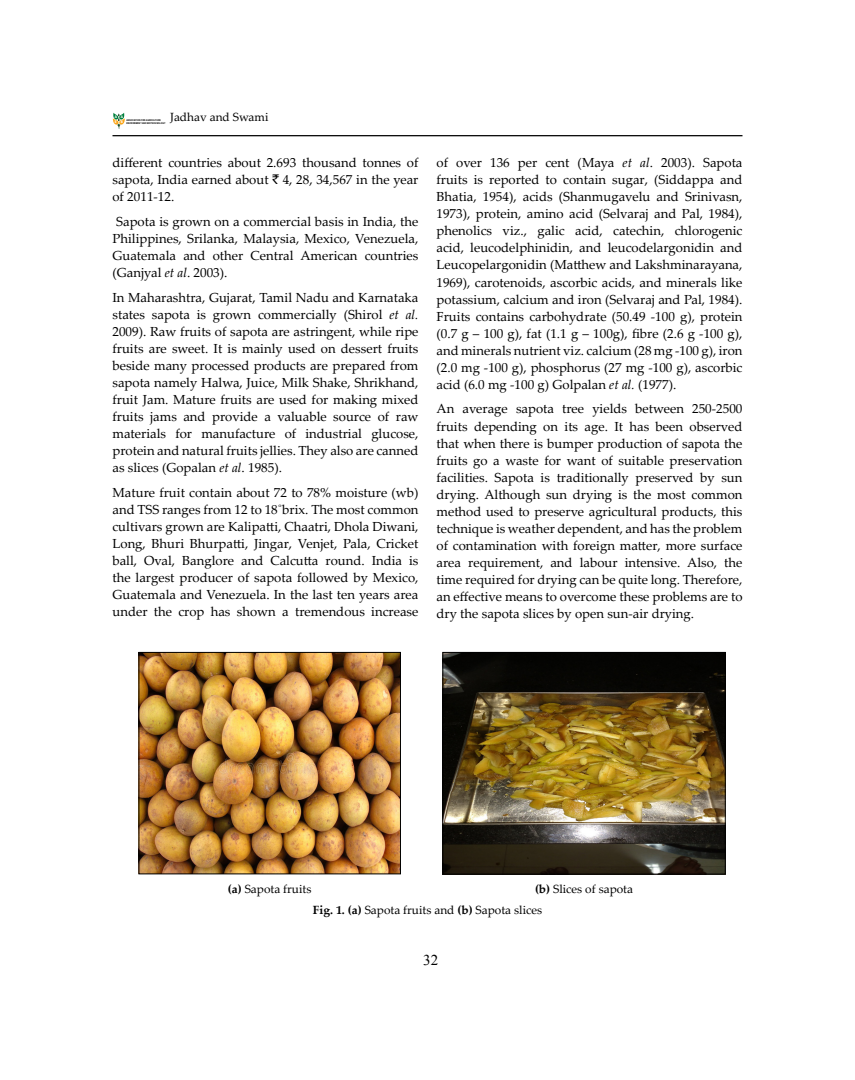
<style>
.page{position:relative;width:855px;height:1080px;background:#fff}
.page>*{position:absolute;margin:0;border:0;box-sizing:border-box;transform-origin:0 0}
.t1{font:15px "Times New Roman";color:#000}
.t2{font:13.12px/17px "Palatino Linotype";color:#000;text-align:justify}
.t3{font:11.88px/20.6px "Palatino Linotype";color:#000}
.t4{font:3.75px/5.5px "Humanist 777 BT Black Condensed B";color:#fff}
.t5{font:700 2.5px "Arial Narrow";color:#000}
.s1{font-family:"Rupee Foradian"}
.s2{font-style:italic}
.s3{font-weight:700}
</style>
<div class="page">
<hr style="left:112px;top:135px;width:630px;height:1px;background:#000">
<svg style="left:113px;top:113px;width:12px;height:16px"></svg>
<img style="left:141px;top:654px;width:258px;height:218px">
<div style="left:139px;top:652px;width:262px;height:222px;border:1px solid #000"></div>
<img style="left:445px;top:654px;width:279px;height:218px">
<div style="left:443px;top:652px;width:283px;height:222px;border:1px solid #000"></div>
<p class="t5" style="left:126px;top:118px;width:36px">ASSOCIATION FOR AGRICULTURE</p>
<p class="t3" style="left:170px;top:106px;width:100px">Jadhav and Swami</p>
<p class="t5" style="left:126px;top:121px;width:41px">ENVIRONMENT AND BIOTECHNOLOGY</p>
<p class="t4" style="left:115px;top:114px;width:10px">A A<br>E B</p>
<p class="t2" style="left:112px;top:154px;width:308px">different countries about 2.693 thousand tonnes of sapota, India earned about <span class="s1">`</span> 4, 28, 34,567 in the year of 2011-12.</p>
<p class="t2" style="left:112px;top:212px;width:307px">Sapota is grown on a commercial basis in India, the Philippines, Srilanka, Malaysia, Mexico, Venezuela, Guatemala and other Central American countries (Ganjyal <span class="s2">et al</span>. 2003).</p>
<p class="t2" style="left:112px;top:288px;width:308px">In Maharashtra, Gujarat, Tamil Nadu and Karnataka states sapota is grown commercially (Shirol <span class="s2">et al.<br></span>2009). Raw fruits of sapota are astringent, while ripe fruits are sweet. It is mainly used on dessert fruits beside many processed products are prepared from sapota namely Halwa, Juice, Milk Shake, Shrikhand, fruit Jam. Mature fruits are used for making mixed fruits jams and provide a valuable source of raw materials for manufacture of industrial glucose, protein and natural fruits jellies. They also are canned as slices (Gopalan <span class="s2">et al</span>. 1985).</p>
<p class="t2" style="left:112px;top:483px;width:308px">Mature fruit contain about 72 to 78% moisture (wb) and TSS ranges from 12 to 18˚brix. The most common cultivars grown are Kalipatti, Chaatri, Dhola Diwani, Long, Bhuri Bhurpatti, Jingar, Venjet, Pala, Cricket ball, Oval, Banglore and Calcutta round. India is the largest producer of sapota followed by Mexico, Guatemala and Venezuela. In the last ten years area under the crop has shown a tremendous increase</p>
<p class="t2" style="left:437px;top:154px;width:308px">of over 136 per cent (Maya <span class="s2">et al</span>. 2003). Sapota fruits is reported to contain sugar, (Siddappa and Bhatia, 1954), acids (Shanmugavelu and Srinivasn, 1973), protein, amino acid (Selvaraj and Pal, 1984), phenolics viz., galic acid, catechin, chlorogenic acid, leucodelphinidin, and leucodelargonidin and Leucopelargonidin (Matthew and Lakshminarayana, 1969), carotenoids, ascorbic acids, and minerals like potassium, calcium and iron (Selvaraj and Pal, 1984).<br>Fruits contains carbohydrate (50.49 -100 g), protein (0.7 g – 100 g), fat (1.1 g – 100g), fibre (2.6 g -100 g), and minerals nutrient viz. calcium (28 mg -100 g), iron (2.0 mg -100 g), phosphorus (27 mg -100 g), ascorbic acid (6.0 mg -100 g) Golpalan <span class="s2">et al.</span> (1977).</p>
<p class="t2" style="left:437px;top:400px;width:308px">An average sapota tree yields between 250-2500 fruits depending on its age. It has been observed that when there is bumper production of sapota the fruits go a waste for want of suitable preservation facilities. Sapota is traditionally preserved by sun drying. Although sun drying is the most common method used to preserve agricultural products, this technique is weather dependent, and has the problem of contamination with foreign matter, more surface area requirement, and labour intensive. Also, the time required for drying can be quite long. Therefore, an effective means to overcome these problems are to dry the sapota slices by open sun-air drying.</p>
<p class="t3" style="left:228px;top:878px;width:85px"><span class="s3">(a)</span> Sapota fruits</p>
<p class="t3" style="left:313px;top:878px;width:322px;text-indent:222px"><span class="s3">(b)</span> Slices of sapota<br><span class="s3">Fig. 1. (a)</span> Sapota fruits and <span class="s3">(b)</span> Sapota slices</p>
<p class="t1" style="left:423px;top:950px;width:16px">32</p>
</div>
